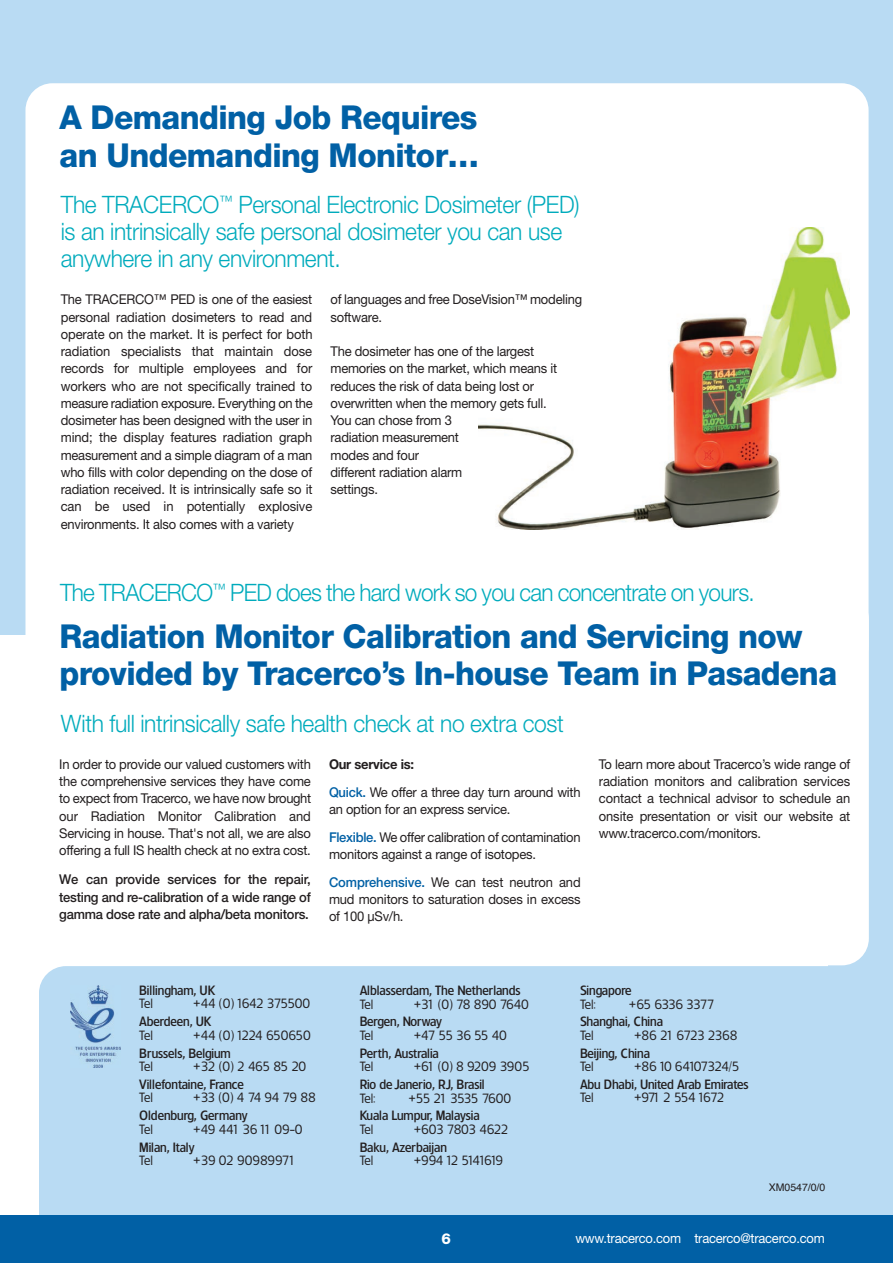
<style>
.page{position:relative;width:893px;height:1263px;background:#fff}
.page>*{position:absolute;margin:0;border:0;box-sizing:border-box;transform-origin:0 0}
.t1{font:800 33px/37.5px "Helvetica Neue";letter-spacing:-.02em;color:#0160a5;scale:.96 1}
.t2{font:300 24px/27px "Helvetica Neue";letter-spacing:-.02em;color:#00abbc;scale:.95 1}
.t3{font:300 24px "Helvetica Neue";letter-spacing:-.02em;color:#00abbc;scale:.94 1}
.t4{font:800 15px "Helvetica Neue";color:#fff}
.t5{font:13.5px/17.2px "Helvetica Neue";letter-spacing:-.015em;color:#231f20;scale:.96 1}
.t6{font:500 13.5px/17.2px "Helvetica Neue";letter-spacing:-.02em;color:#231f20;text-align:justify;scale:.96 1}
.t7{font:13.5px "Helvetica Neue";letter-spacing:-.015em;color:#fff;scale:.96 1}
.t8{font:500 12.75px "TF Forever Two";color:#231f20}
.t9{font:12.75px "TF Forever Two";letter-spacing:-.04em;color:#231f20}
.t10{font:12.75px "TF Forever Two";letter-spacing:-.02em;color:#231f20}
.t11{font:12.75px "TF Forever Two";letter-spacing:-.065em;color:#231f20}
.t12{font:12.75px "TF Forever Two";letter-spacing:-.015em;color:#231f20}
.t13{font:12.75px "TF Forever Two";letter-spacing:-.15em;color:#231f20}
.t14{font:12.75px "TF Forever Two";letter-spacing:-.08em;color:#231f20}
.t15{font:10.5px "Helvetica";color:#231f20}
.s1{font-weight:700}
.s2{font-weight:500;color:#0160a5}
</style>
<div class="page">
<div style="left:39px;top:966px;width:854px;height:287px;background:#b9dbf3;border-radius:27px"></div>
<div style="left:0;top:1215px;width:893px;height:48px;background:#0160a5"></div>
<div style="left:0;top:0;width:893px;height:634px;background:#b9dbf3"></div>
<div style="left:828px;top:416px;width:65px;height:607px;background:#b9dbf3"></div>
<div style="left:0;top:0;width:39px;height:635px;background:#b9dbf3"></div>
<div style="left:25px;top:83px;width:843px;height:591px;background:#fff;border-radius:27px"></div>
<div style="left:52px;top:592px;width:817px;height:373px;background:#fff;border-radius:27px"></div>
<img style="left:478px;top:228px;width:371px;height:301px">
<img style="left:70px;top:986px;width:51px;height:81px">
<h1 class="t1" style="left:60px;top:102px;width:439px">A Demanding Job Requires an Undemanding Monitor…</h1>
<h2 class="t2" style="left:61px;top:193px;width:548px">The TRACERCO<sup>™</sup> Personal Electronic Dosimeter (PED) is an intrinsically safe personal dosimeter you can use anywhere in any environment.</h2>
<p class="t5" style="left:61px;top:292px;width:264px;text-align:justify">The TRACERCO™ PED is one of the easiest personal radiation dosimeters to read and operate on the market. It is perfect for both radiation specialists that maintain dose records for multiple employees and for workers who are not specifically trained to measure radiation exposure. Everything on the dosimeter has been designed with the user in mind; the display features radiation graph measurement and a simple diagram of a man who fills with color depending on the dose of radiation received. It is intrinsically safe so it can be used in potentially explosive environments. It also comes with a variety</p>
<p class="t5" style="left:330px;top:292px;width:264px">of languages and free DoseVision™ modeling software.</p>
<p class="t5" style="left:330px;top:344px;width:238px">The dosimeter has one of the largest memories on the market, which means it reduces the risk of data being lost or overwritten when the memory gets full.<br>You can chose from 3<br>radiation measurement<br>modes and four<br>different radiation alarm<br>settings.</p>
<h2 class="t3" style="left:60px;top:583px;width:741px">The TRACERCO<sup>™</sup> PED does the hard work so you can concentrate on yours.</h2>
<h1 class="t1" style="left:60px;top:620px;width:811px">Radiation Monitor Calibration and Servicing now provided by Tracerco’s In-house Team in Pasadena</h1>
<h2 class="t2" style="left:61px;top:712px;width:531px">With full intrinsically safe health check at no extra cost</h2>
<p class="t5" style="left:59px;top:757px;width:264px;text-align:justify">In order to provide our valued customers with the comprehensive services they have come to expect from Tracerco, we have now brought our Radiation Monitor Calibration and Servicing in house. That's not all, we are also offering a full IS health check at no extra cost.</p>
<p class="t6" style="left:59px;top:872px;width:264px">We can provide services for the repair, testing and re-calibration of a wide range of gamma dose rate and alpha/beta monitors.</p>
<p class="t5" style="left:329px;top:751px;width:264px;line-height:27.8px"><span class="s1">Our service is:<br></span><span class="s2">Quick.</span> We offer a three day turn around with</p>
<p class="t5" style="left:329px;top:796px;width:264px;line-height:27.8px">an option for an express service.<br><span class="s2">Flexible.</span> We offer calibration of contamination</p>
<p class="t5" style="left:329px;top:841px;width:264px;line-height:27.8px">monitors against a range of isotopes.<br><span class="s2">Comprehensive.</span> We can test neutron and</p>
<p class="t5" style="left:329px;top:892px;width:264px">mud monitors to saturation doses in excess of 100 µSv/h.</p>
<p class="t5" style="left:599px;top:757px;width:264px;text-align:justify">To learn more about Tracerco’s wide range of radiation monitors and calibration services contact a technical advisor to schedule an onsite presentation or visit our website at www.tracerco.com/monitors.</p>
<p class="t8" style="left:139px;top:983px;width:77px">Billingham, UK</p>
<p class="t9" style="left:139px;top:997px;width:15px">Tel</p>
<p class="t9" style="left:193px;top:997px;width:118px">+44 (0) 1642 375500</p>
<p class="t8" style="left:139px;top:1014px;width:74px">Aberdeen, UK</p>
<p class="t9" style="left:139px;top:1028px;width:15px">Tel</p>
<p class="t9" style="left:193px;top:1028px;width:119px">+44 (0) 1224 650650</p>
<p class="t8" style="left:139px;top:1046px;width:93px">Brussels, Belgium</p>
<p class="t9" style="left:139px;top:1059px;width:15px">Tel</p>
<p class="t9" style="left:193px;top:1059px;width:114px">+32 (0) 2 465 85 20</p>
<p class="t8" style="left:139px;top:1077px;width:106px">Villefontaine, France</p>
<p class="t9" style="left:139px;top:1090px;width:15px">Tel</p>
<p class="t9" style="left:193px;top:1090px;width:124px">+33 (0) 4 74 94 79 88</p>
<p class="t8" style="left:139px;top:1108px;width:110px">Oldenburg, Germany</p>
<p class="t9" style="left:139px;top:1122px;width:15px">Tel</p>
<p class="t9" style="left:193px;top:1122px;width:111px">+49 441 36 11 09-0</p>
<p class="t8" style="left:139px;top:1140px;width:57px">Milan, Italy</p>
<p class="t9" style="left:139px;top:1153px;width:15px">Tel</p>
<p class="t12" style="left:193px;top:1153px;width:104px">+39 02 90989971</p>
<p class="t8" style="left:360px;top:983px;width:162px">Alblasserdam, The Netherlands</p>
<p class="t9" style="left:360px;top:997px;width:15px">Tel</p>
<p class="t10" style="left:414px;top:997px;width:117px">+31 (0) 78 890 7640</p>
<p class="t8" style="left:360px;top:1014px;width:84px">Bergen, Norway</p>
<p class="t9" style="left:360px;top:1028px;width:15px">Tel</p>
<p class="t9" style="left:414px;top:1028px;width:95px">+47 55 36 55 40</p>
<p class="t8" style="left:360px;top:1046px;width:81px">Perth, Australia</p>
<p class="t9" style="left:360px;top:1059px;width:15px">Tel</p>
<p class="t9" style="left:414px;top:1059px;width:118px">+61 (0) 8 9209 3905</p>
<p class="t8" style="left:360px;top:1077px;width:127px">Rio de Janerio, RJ, Brasil</p>
<p class="t9" style="left:360px;top:1091px;width:18px">Tel:</p>
<p class="t9" style="left:408px;top:1091px;width:104px">+55 21 3535 7600</p>
<p class="t8" style="left:360px;top:1108px;width:121px">Kuala Lumpur, Malaysia</p>
<p class="t9" style="left:360px;top:1122px;width:15px">Tel</p>
<p class="t9" style="left:414px;top:1122px;width:96px">+603 7803 4622</p>
<p class="t8" style="left:360px;top:1140px;width:89px">Baku, Azerbaijan</p>
<p class="t9" style="left:360px;top:1153px;width:15px">Tel</p>
<p class="t13" style="left:414px;top:1153px;width:91px">+994 12 5141619</p>
<p class="t8" style="left:580px;top:983px;width:53px">Singapore</p>
<p class="t9" style="left:580px;top:997px;width:18px">Tel:</p>
<p class="t9" style="left:629px;top:997px;width:87px">+65 6336 3377</p>
<p class="t8" style="left:580px;top:1014px;width:84px">Shanghai, China</p>
<p class="t9" style="left:580px;top:1028px;width:15px">Tel</p>
<p class="t9" style="left:634px;top:1028px;width:105px">+86 21 6723 2368</p>
<p class="t8" style="left:580px;top:1046px;width:71px">Beijing, China</p>
<p class="t9" style="left:580px;top:1059px;width:15px">Tel</p>
<p class="t11" style="left:634px;top:1059px;width:107px">+86 10 64107324/5</p>
<p class="t8" style="left:580px;top:1077px;width:170px">Abu Dhabi, United Arab Emirates</p>
<p class="t9" style="left:580px;top:1090px;width:15px">Tel</p>
<p class="t14" style="left:634px;top:1090px;width:92px">+971 2 554 1672</p>
<p class="t15" style="left:769px;top:1183px;width:58px">XM0547-/0/0</p>
<p class="t4" style="left:442px;top:1233px;width:11px">6</p>
<p class="t7" style="left:575px;top:1234px;width:261px">www.tracerco.com tracerco@tracerco.com</p>
</div>
